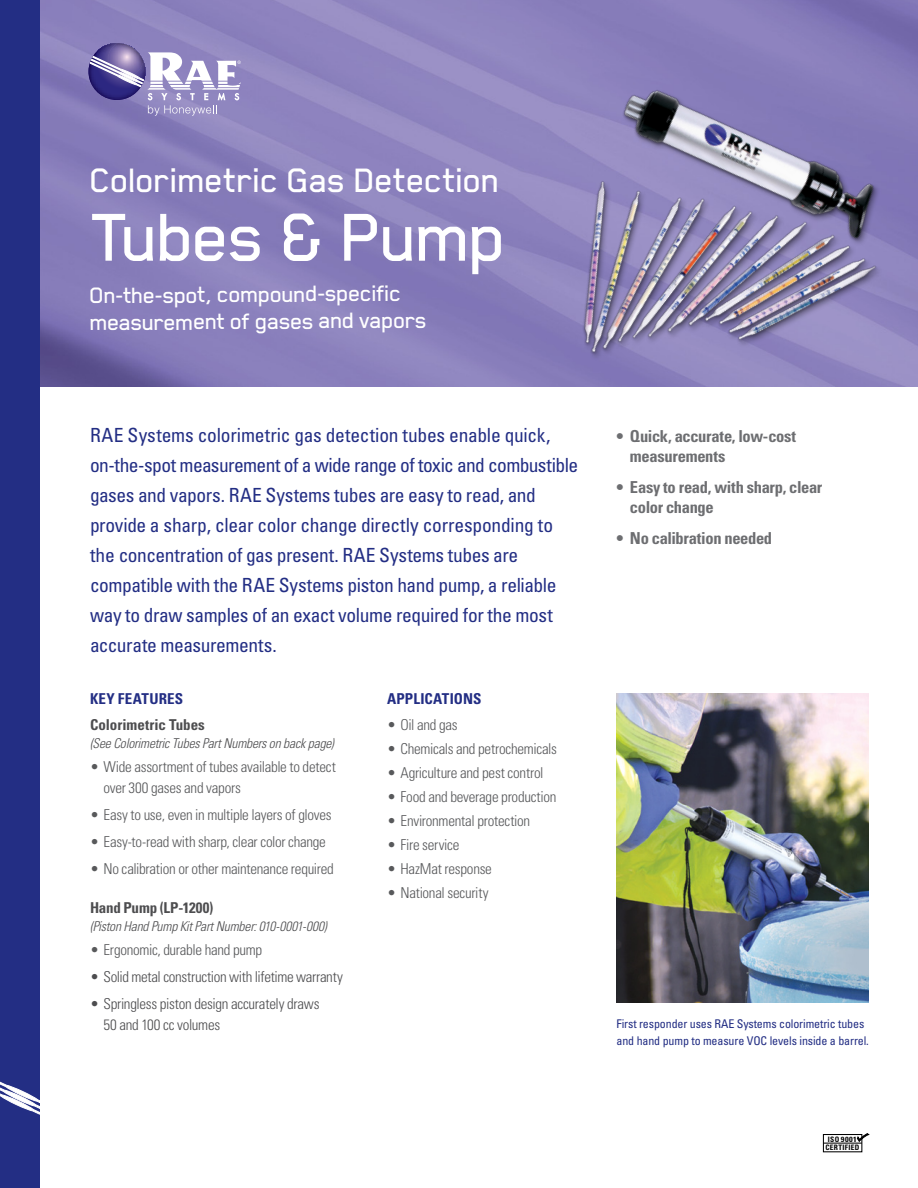
<style>
.page{position:relative;width:918px;height:1188px;background:#fff}
.page>*{position:absolute;margin:0;border:0;box-sizing:border-box;transform-origin:0 0}
.t1{font:500 78px "Blender";letter-spacing:-.035em;color:#fff}
.t2{font:500 39px "Blender";letter-spacing:-.015em;color:#fff}
.t3{font:500 25.5px/26.8px "Blender";letter-spacing:-.035em;color:#fff}
.t4{font:condensed 19.5px/30px "Univers LT Std";letter-spacing:-.02em;color:#232e84}
.t5{font:700 condensed 16.5px/19.5px "Univers LT Std";letter-spacing:-.02em;color:#6d6e71}
.t6{font:300 condensed 15px/21px "Univers LT Std";letter-spacing:-.02em;color:#58595b}
.t7{font:300 condensed 15px/21px "Univers LT Std";letter-spacing:-.02em;color:#4d4d4f}
.t8{font:700 condensed 15px "Univers LT Std";letter-spacing:-.005em;color:#4d4d4f}
.t9{font:700 condensed 15px "Univers LT Std";letter-spacing:.005em;color:#232e84}
.t10{font:italic 300 condensed 13.5px "Univers LT Std";letter-spacing:-.015em;color:#4d4d4f}
.t11{font:condensed 12px/16.5px "Univers LT Std";letter-spacing:-.01em;color:#232e84}
.t12{font:700 condensed 7.5px/8.7px "Univers LT Std";letter-spacing:.05em;color:#000;scale:1.1 1}
.t13{font:700 condensed 7.5px "Univers LT Std";letter-spacing:.05em;color:#000}
</style>
<div class="page">
<img style="left:40px;top:0;width:878px;height:387px">
<svg style="left:88px;top:43px;width:153px;height:73px"></svg>
<div style="left:0;top:0;width:40px;height:1188px;background:#232e84"></div>
<svg style="left:0;top:1081px;width:40px;height:33px"></svg>
<hr style="left:823px;top:1143px;width:39px;height:1px;background:#000">
<div style="left:823px;top:1134px;width:39px;height:18px;border:1px solid #000"></div>
<svg style="left:856px;top:1134px;width:13px;height:11px"></svg>
<img style="left:616px;top:693px;width:252px;height:309px">
<img style="left:486px;top:31px;width:432px;height:353px">
<h2 class="t2" style="left:90px;top:159px;width:412px">Colorimetric Gas Detection</h2>
<h1 class="t1" style="left:92px;top:196px;width:418px">Tubes &amp; Pump</h1>
<h3 class="t3" style="left:90px;top:280px;width:339px">On-the-spot, compound-specific measurement of gases and vapors</h3>
<p class="t4" style="left:90px;top:419px;width:490px">RAE Systems colorimetric gas detection tubes enable quick, on-the-spot measurement of a wide range of toxic and combustible gases and vapors. RAE Systems tubes are easy to read, and provide a sharp, clear color change directly corresponding to the concentration of gas present. RAE Systems tubes are compatible with the RAE Systems piston hand pump, a reliable way to draw samples of an exact volume required for the most accurate measurements.</p>
<p class="t5" style="left:630px;top:426px;width:168px;text-indent:-13px">• Quick, accurate, low-cost measurements</p>
<p class="t5" style="left:630px;top:477px;width:194px;text-indent:-13px">• Easy to read, with sharp, clear color change</p>
<p class="t5" style="left:616px;top:528px;width:157px">• No calibration needed</p>
<p class="t9" style="left:90px;top:689px;width:95px">Key Features</p>
<p class="t8" style="left:90px;top:716px;width:116px">Colorimetric Tubes</p>
<p class="t10" style="left:90px;top:735px;width:245px">(See Colorimetric Tubes Part Numbers on back page)</p>
<p class="t6" style="left:104px;top:756px;width:234px;text-indent:-14px">• Wide assortment of tubes available to detect over 300 gases and vapors</p>
<p class="t6" style="left:90px;top:804px;width:243px">• Easy to use, even in multiple layers of gloves</p>
<p class="t6" style="left:90px;top:831px;width:237px">• Easy-to-read with sharp, clear color change</p>
<p class="t6" style="left:90px;top:858px;width:245px">• No calibration or other maintenance required</p>
<p class="t8" style="left:90px;top:899px;width:125px">Hand Pump (LP-1200)</p>
<p class="t10" style="left:90px;top:918px;width:238px">(Piston Hand Pump Kit Part Number: 010-0001-000)</p>
<p class="t6" style="left:90px;top:939px;width:174px">• Ergonomic, durable hand pump</p>
<p class="t7" style="left:90px;top:966px;width:254px">• Solid metal construction with lifetime warranty</p>
<p class="t7" style="left:104px;top:993px;width:218px;text-indent:-14px">• Springless piston design accurately draws<br>50 and 100 cc volumes</p>
<p class="t9" style="left:387px;top:689px;width:10px">Appl</p>
<p class="t9" style="left:420px;top:689px;width:63px">ications</p>
<p class="t6" style="left:387px;top:714px;width:72px">• Oil and gas</p>
<p class="t6" style="left:387px;top:738px;width:171px">• Chemicals and petrochemicals</p>
<p class="t6" style="left:387px;top:762px;width:158px">• Agriculture and pest control</p>
<p class="t6" style="left:387px;top:786px;width:171px">• Food and beverage production</p>
<p class="t6" style="left:387px;top:810px;width:145px">• Environmental protection</p>
<p class="t6" style="left:387px;top:834px;width:74px">• Fire service</p>
<p class="t6" style="left:387px;top:858px;width:106px">• HazMat response</p>
<p class="t6" style="left:387px;top:882px;width:103px">• National security</p>
<p class="t11" style="left:616px;top:1015px;width:254px">First responder uses RAE Systems colorimetric tubes and hand pump to measure VOC levels inside a barrel.</p>
<p class="t13" style="left:828px;top:1134px;width:4px">ISO</p>
<p class="t12" style="left:825px;top:1135px;width:32px;text-indent:15px">9001<br>CERTIFIED</p>
</div>
